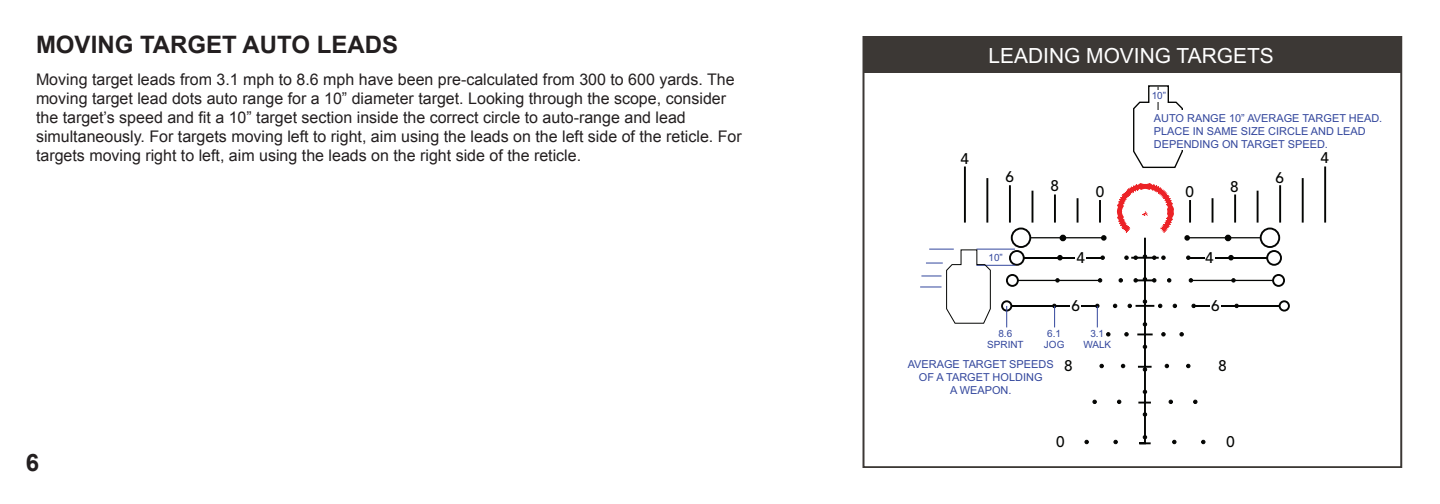
<style>
.page{position:relative;width:1440px;height:504px;background:#fff}
.page>*{position:absolute;margin:0;border:0;box-sizing:border-box;transform-origin:0 0}
.Arial_Regular_Body_S{font:700 24px "Arial";color:#231f20}
.t1{font:21px "Arial";color:#fff}
.Arial_Regular_Body_S-2{font:16px/19.2px "Arial";color:#231f20}
.t2{font:500 15.4px "Avenir";color:#040503}
.t3{font:11px/13.2px "Arial";color:#33479d}
.t4{font:10px/11px "Arial";color:#33479d;text-align:center}
</style>
<div class="page">
<div style="left:863px;top:37px;width:538px;height:35px;background:#3c3835"></div>
<svg style="left:1133px;top:85px;width:50px;height:83px"></svg>
<div style="left:1151px;top:90px;width:15px;height:12px;background:#fff"></div>
<div style="left:1151px;top:110px;width:236px;height:40px;background:#fff"></div>
<svg style="left:1057px;top:255px;width:6px;height:5px"></svg>
<svg style="left:1060px;top:235px;width:6px;height:6px"></svg>
<hr style="left:1030px;top:237px;width:75px;height:1px;background:#040503">
<hr style="left:1018px;top:280px;width:82px;height:1px;background:#040503">
<hr style="left:1024px;top:257px;width:51px;height:2px;background:#040503">
<hr style="left:1011px;top:305px;width:59px;height:2px;background:#040503">
<hr style="left:964px;top:167px;width:2px;height:56px;background:#040503">
<hr style="left:986px;top:178px;width:2px;height:45px;background:#040503">
<hr style="left:1009px;top:185px;width:2px;height:38px;background:#040503">
<hr style="left:1032px;top:191px;width:1px;height:32px;background:#040503">
<hr style="left:1054px;top:194px;width:2px;height:29px;background:#040503">
<hr style="left:1077px;top:198px;width:2px;height:25px;background:#040503">
<hr style="left:1324px;top:167px;width:2px;height:56px;background:#040503">
<hr style="left:1302px;top:178px;width:2px;height:45px;background:#040503">
<hr style="left:1279px;top:185px;width:2px;height:38px;background:#040503">
<hr style="left:1257px;top:191px;width:2px;height:32px;background:#040503">
<hr style="left:1234px;top:194px;width:2px;height:29px;background:#040503">
<svg style="left:1228px;top:255px;width:6px;height:5px"></svg>
<svg style="left:1225px;top:235px;width:6px;height:6px"></svg>
<svg style="left:1259px;top:227px;width:31px;height:85px"></svg>
<hr style="left:1186px;top:237px;width:75px;height:1px;background:#040503">
<hr style="left:1191px;top:280px;width:82px;height:1px;background:#040503">
<hr style="left:1216px;top:257px;width:51px;height:2px;background:#040503">
<hr style="left:1221px;top:305px;width:59px;height:2px;background:#040503">
<hr style="left:976px;top:249px;width:39px;height:1px;background:#33479d">
<hr style="left:976px;top:265px;width:39px;height:1px;background:#33479d">
<svg style="left:920px;top:249px;width:71px;height:75px"></svg>
<svg style="left:1000px;top:227px;width:32px;height:100px"></svg>
<svg style="left:1052px;top:304px;width:4px;height:23px"></svg>
<svg style="left:1081px;top:183px;width:132px;height:262px"></svg>
<p class="Arial_Regular_Body_S" style="left:36px;top:29px;width:364px">MOVING TARGET AUTO LEADS</p>
<p class="Arial_Regular_Body_S-2" style="left:36px;top:70px;width:707px">Moving target leads from 3.1 mph to 8.6 mph have been pre-calculated from 300 to 600 yards. The moving target lead dots auto range for a 10” diameter target. Looking through the scope, consider the target’s speed and fit a 10” target section inside the correct circle to auto-range and lead simultaneously. For targets moving left to right, aim using the leads on the left side of the reticle. For targets moving right to left, aim using the leads on the right side of the reticle.</p>
<h1 class="Arial_Regular_Body_S" style="left:26px;top:447px;width:15px">6</h1>
<p class="t2" style="left:961px;top:145px;width:10px">4</p>
<p class="t1" style="left:989px;top:42px;width:287px">LEADING MOVING TARGETS</p>
<p class="t4" style="left:1152px;top:91px;width:16px">10”</p>
<p class="t3" style="left:1154px;top:111px;width:230px">AUTO RANGE 10” AVERAGE TARGET HEAD.<br>PLACE IN SAME SIZE CIRCLE AND LEAD<br>DEPENDING ON TARGET SPEED.</p>
<p class="t2" style="left:1006px;top:164px;width:10px">6</p>
<p class="t2" style="left:1051px;top:172px;width:10px">8</p>
<p class="t2" style="left:1096px;top:178px;width:10px">0</p>
<p class="t2" style="left:1186px;top:178px;width:10px">0</p>
<p class="t2" style="left:1230px;top:173px;width:10px">8</p>
<p class="t2" style="left:1275px;top:164px;width:10px">6</p>
<p class="t2" style="left:1320px;top:144px;width:10px">4</p>
<p class="t4" style="left:989px;top:252px;width:16px">10”</p>
<p class="t2" style="left:1077px;top:244px;width:10px">4</p>
<p class="t2" style="left:1071px;top:293px;width:10px">6</p>
<p class="t2" style="left:1205px;top:244px;width:10px">4</p>
<p class="t2" style="left:1211px;top:293px;width:10px">6</p>
<p class="t4" style="left:987px;top:328px;width:38px">8.6<br>SPRINT</p>
<p class="t3" style="left:908px;top:358px;width:147px;text-align:center">AVERAGE TARGET SPEEDS<br>OF A TARGET HOLDING<br>A WEAPON.</p>
<p class="t4" style="left:1044px;top:328px;width:22px">6.1<br>JOG</p>
<p class="t4" style="left:1083px;top:328px;width:29px">3.1<br>WALK</p>
<p class="t2" style="left:1064px;top:352px;width:10px">8</p>
<p class="t2" style="left:1056px;top:428px;width:10px">0</p>
</div>
